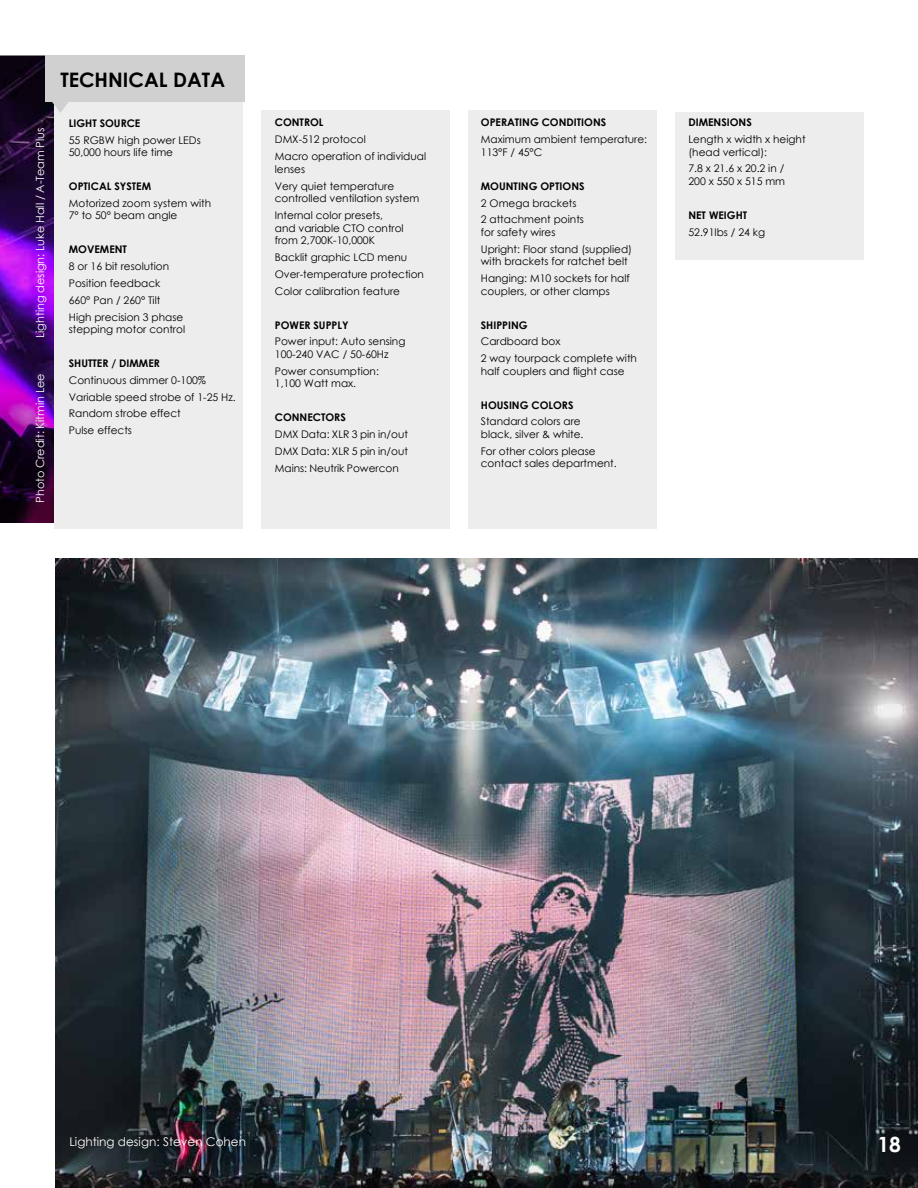
<style>
.page{position:relative;width:918px;height:1188px;background:#fff}
.page>*{position:absolute;margin:0;border:0;box-sizing:border-box;transform-origin:0 0}
.t1{font:700 21px "Century Gothic";color:#fff}
.t2{font:700 19.95px "Century Gothic";color:#000}
.t3{font:12px "Century Gothic";color:#fff}
.t4{font:11.25px "Century Gothic";color:#fff}
.t5{font:10.5px/16.8px "Century Gothic";color:#000}
.t6{font:700 10.5px "Century Gothic";color:#000}
</style>
<div class="page">
<img style="left:0;top:55px;width:54px;height:468px">
<div style="left:54px;top:95px;width:189px;height:434px;background:#ededed"></div>
<div style="left:261px;top:110px;width:189px;height:419px;background:#ededed"></div>
<div style="left:468px;top:110px;width:189px;height:419px;background:#ededed"></div>
<div style="left:45px;top:55px;width:200px;height:46px;background:#d0d0d0"></div>
<svg style="left:51px;top:101px;width:19px;height:12px"></svg>
<div style="left:675px;top:112px;width:189px;height:148px;background:#ededed"></div>
<img style="left:55px;top:559px;width:863px;height:629px">
<p class="t4" style="left:32px;top:338px;width:212px;rotate:-90deg">Lighting design: Luke Hall / A-Team Plus</p>
<p class="t4" style="left:32px;top:503px;width:131px;rotate:-90deg">Photo Credit: Kitmin Lee</p>
<h2 class="t2" style="left:60px;top:65px;width:166px">TECHNICAL DATA</h2>
<p class="t6" style="left:69px;top:115px;width:73px">LIGHT SOURCE</p>
<p class="t5" style="left:69px;top:133px;width:133px;line-height:12.6px">55 RGBW high power LEDs<br>50,000 hours life time</p>
<p class="t6" style="left:69px;top:178px;width:84px">OPTICAL SYSTEM</p>
<p class="t5" style="left:69px;top:197px;width:144px;line-height:12.6px">Motorized zoom system with<br>7° to 50° beam angle</p>
<p class="t6" style="left:69px;top:241px;width:60px">MOVEMENT</p>
<p class="t5" style="left:69px;top:258px;width:116px">8 or 16 bit resolution<br>Position feedback<br>660° Pan / 260° Tilt<br>High precision 3 phase</p>
<p class="t5" style="left:69px;top:321px;width:118px">stepping motor control</p>
<p class="t6" style="left:69px;top:355px;width:93px">SHUTTER / DIMMER</p>
<p class="t5" style="left:69px;top:371px;width:168px">Continuous dimmer 0-100%<br>Variable speed strobe of 1-25 Hz.<br>Random strobe effect<br>Pulse effects</p>
<p class="t6" style="left:275px;top:115px;width:50px">CONTROL</p>
<p class="t5" style="left:275px;top:131px;width:153px">DMX-512 protocol<br>Macro operation of individual</p>
<p class="t5" style="left:275px;top:160px;width:121px">lenses<br>Very quiet temperature</p>
<p class="t5" style="left:275px;top:190px;width:146px">controlled ventilation system<br>Internal color presets,</p>
<p class="t5" style="left:275px;top:221px;width:130px;line-height:12.6px">and variable CTO control from 2,700K-10,000K</p>
<p class="t5" style="left:275px;top:249px;width:151px">Backlit graphic LCD menu<br>Over-temperature protection<br>Color calibration feature</p>
<p class="t6" style="left:275px;top:317px;width:75px">POWER SUPPLY</p>
<p class="t5" style="left:275px;top:335px;width:132px;line-height:12.6px">Power input: Auto sensing<br>100-240 VAC / 50-60Hz</p>
<p class="t5" style="left:275px;top:365px;width:106px;line-height:12.6px">Power consumption:<br>1,100 Watt max.</p>
<p class="t6" style="left:275px;top:409px;width:72px">CONNECTORS</p>
<p class="t5" style="left:275px;top:426px;width:135px;text-align:justify">DMX Data: XLR 3 pin in/out DMX Data: XLR 5 pin in/out Mains: Neutrik Powercon</p>
<p class="t6" style="left:481px;top:115px;width:127px">OPERATING CONDITIONS</p>
<p class="t5" style="left:481px;top:133px;width:168px;line-height:12.6px">Maximum ambient temperature:<br>113°F / 45°C</p>
<p class="t6" style="left:481px;top:178px;width:105px">MOUNTING OPTIONS</p>
<p class="t5" style="left:481px;top:194px;width:105px">2 Omega brackets<br>2 attachment points</p>
<p class="t5" style="left:481px;top:224px;width:153px">for safety wires<br>Upright: Floor stand (supplied)</p>
<p class="t5" style="left:481px;top:253px;width:150px">with brackets for ratchet belt<br>Hanging: M10 sockets for half</p>
<p class="t5" style="left:481px;top:283px;width:131px">couplers, or other clamps</p>
<p class="t6" style="left:481px;top:317px;width:48px">SHIPPING</p>
<p class="t5" style="left:481px;top:333px;width:158px">Cardboard box<br>2 way tourpack complete with</p>
<p class="t5" style="left:481px;top:363px;width:145px">half couplers and flight case</p>
<p class="t6" style="left:481px;top:397px;width:94px">HOUSING COLORS</p>
<p class="t5" style="left:481px;top:415px;width:104px;line-height:12.6px">Standard colors are black, silver &amp; white.</p>
<p class="t5" style="left:481px;top:445px;width:137px;line-height:12.6px">For other colors please contact sales department.</p>
<p class="t6" style="left:688px;top:114px;width:65px">DIMENSIONS</p>
<p class="t5" style="left:688px;top:133px;width:119px;line-height:12.6px">Length x width x height (head vertical):</p>
<p class="t5" style="left:688px;top:162px;width:98px;line-height:12.6px">7.8 x 21.6 x 20.2 in /<br>200 x 550 x 515 mm</p>
<p class="t6" style="left:688px;top:207px;width:60px">NET WEIGHT</p>
<p class="t5" style="left:688px;top:223px;width:78px">52.91lbs / 24 kg</p>
<p class="t3" style="left:69px;top:1133px;width:178px">Lighting design: Steven Cohen</p>
<h1 class="t1" style="left:877px;top:1128px;width:25px">18</h1>
</div>
